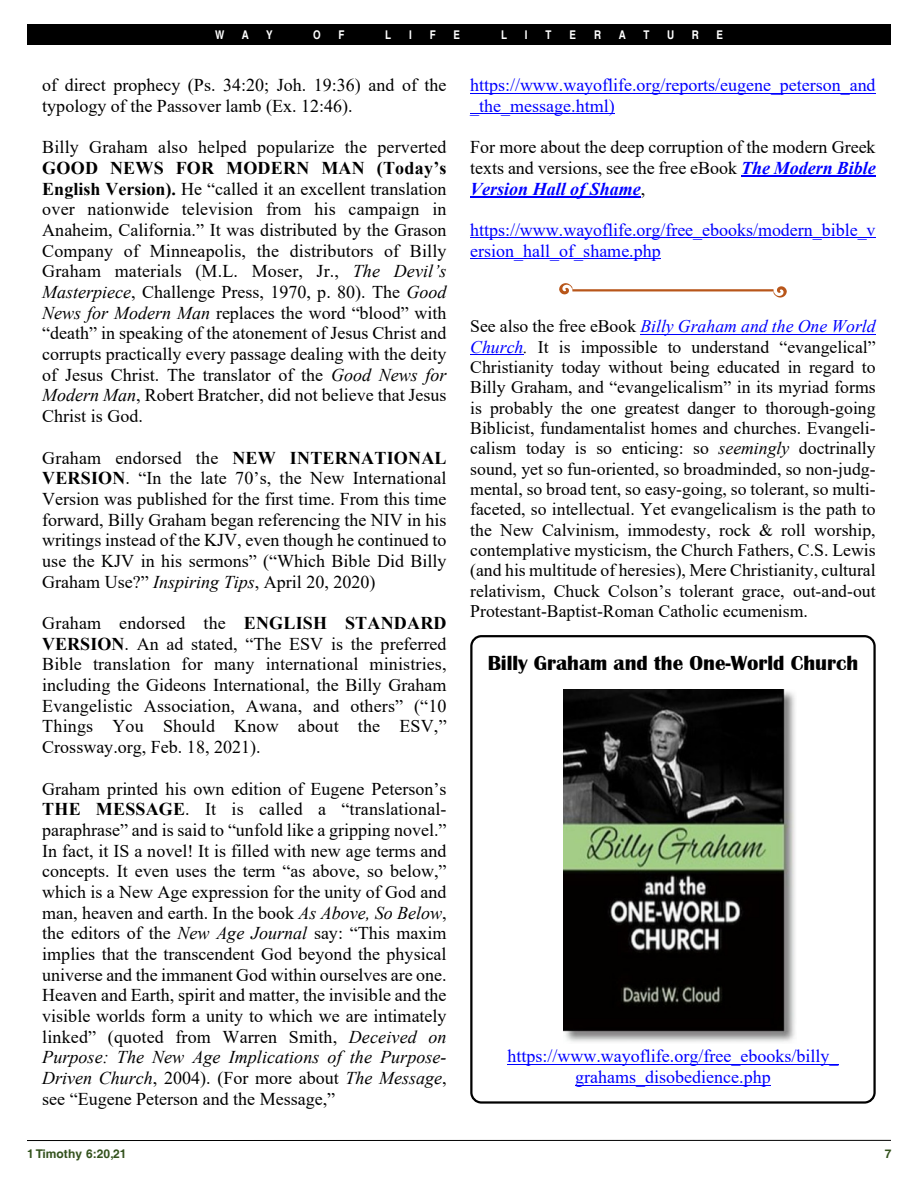
<style>
.page{position:relative;width:918px;height:1188px;background:#fff}
.page>*{position:absolute;margin:0;border:0;box-sizing:border-box;transform-origin:0 0}
.t1{font:700 21px "Britannic";color:#000}
.t2{font:18px/20.7px "Times New Roman";color:#000;text-align:justify}
.t3{font:18px/20.7px "Times New Roman";color:#00f}
.t4{font:17.7px/20.4px "Times New Roman";color:#000;text-align:justify}
.t5{font:700 condensed 12px "Helvetica";color:#fff}
.t6{font:700 12px "Helvetica";letter-spacing:.005em;color:#33521d}
.s1{font-weight:700}
.s2{font-style:italic}
.s3{font-weight:700;font-style:italic;color:#00f}
.s4{font-style:italic;color:#00f}
</style>
<div class="page">
<hr style="left:27px;top:1140px;width:864px;height:1px;background:#000">
<div style="left:27px;top:24px;width:864px;height:21px;background:#000"></div>
<hr style="left:470px;top:93px;width:406px;height:1px;background:#00f">
<hr style="left:470px;top:113px;width:145px;height:1px;background:#00f">
<hr style="left:741px;top:175px;width:135px;height:2px;background:#00f">
<hr style="left:470px;top:196px;width:171px;height:1px;background:#00f">
<hr style="left:470px;top:237px;width:406px;height:1px;background:#00f">
<hr style="left:470px;top:258px;width:191px;height:1px;background:#00f">
<hr style="left:640px;top:334px;width:236px;height:1px;background:#00f">
<hr style="left:470px;top:354px;width:53px;height:1px;background:#00f">
<img style="left:564px;top:690px;width:231px;height:352px">
<hr style="left:507px;top:1064px;width:332px;height:1px;background:#00f">
<hr style="left:575px;top:1085px;width:196px;height:1px;background:#00f">
<div style="left:470px;top:635px;width:406px;height:469px;border:2px solid #000;border-radius:10px"></div>
<hr style="left:572px;top:289px;width:202px;height:2px;background:#b8561a">
<svg style="left:559px;top:283px;width:13px;height:11px"></svg>
<svg style="left:774px;top:286px;width:13px;height:12px"></svg>
<p class="t5" style="left:215px;top:30px;width:11px">W</p>
<p class="t5" style="left:242px;top:30px;width:9px">A</p>
<p class="t5" style="left:266px;top:30px;width:8px">Y</p>
<p class="t5" style="left:313px;top:30px;width:9px">O</p>
<p class="t5" style="left:338px;top:30px;width:8px">F</p>
<p class="t5" style="left:385px;top:30px;width:8px">L</p>
<p class="t5" style="left:409px;top:30px;width:4px">I</p>
<p class="t5" style="left:430px;top:30px;width:8px">F</p>
<p class="t5" style="left:454px;top:30px;width:8px">E</p>
<p class="t5" style="left:501px;top:30px;width:8px">L</p>
<p class="t5" style="left:525px;top:30px;width:4px">I</p>
<p class="t5" style="left:546px;top:30px;width:8px">T</p>
<p class="t5" style="left:569px;top:30px;width:8px">E</p>
<p class="t5" style="left:594px;top:30px;width:9px">R</p>
<p class="t5" style="left:619px;top:30px;width:9px">A</p>
<p class="t5" style="left:643px;top:30px;width:8px">T</p>
<p class="t5" style="left:667px;top:30px;width:9px">U</p>
<p class="t5" style="left:692px;top:30px;width:9px">R</p>
<p class="t5" style="left:717px;top:30px;width:8px">E</p>
<p class="t2" style="left:42px;top:76px;width:406px">of direct prophecy (Ps. 34:20; Joh. 19:36) and of the typology of the Passover lamb (Ex. 12:46).</p>
<p class="t2" style="left:42px;top:139px;width:406px">Billy Graham also helped popularize the perverted</p>
<p class="t2" style="left:42px;top:159px;width:406px"><span class="s1">GOOD NEWS FOR MODERN MAN (Today’s English Version).</span> He “called it an excellent translation over nationwide television from his campaign in Anaheim, California.” It was distributed by the Grason Company of Minneapolis, the distributors of Billy Graham materials (M.L. Moser, Jr., <span class="s2">The Devil’s Masterpiece</span>, Challenge Press, 1970, p. 80). The <span class="s2">Good News for Modern Man</span> replaces the word “blood” with “death” in speaking of the atonement of Jesus Christ and corrupts practically every passage dealing with the deity of Jesus Christ. The translator of the <span class="s2">Good News for Modern Man</span>, Robert Bratcher, did not believe that Jesus Christ is God.</p>
<p class="t2" style="left:42px;top:449px;width:406px">Graham endorsed the <span class="s1">NEW INTERNATIONAL VERSION</span>. “In the late 70’s, the New International Version was published for the first time. From this time forward, Billy Graham began referencing the NIV in his writings instead of the KJV, even though he continued to use the KJV in his sermons” (“Which Bible Did Billy Graham Use?” <span class="s2">Inspiring Tips</span>, April 20, 2020)</p>
<p class="t2" style="left:42px;top:614px;width:406px">Graham endorsed the <span class="s1">ENGLISH STANDARD VERSION</span>. An ad stated, “The ESV is the preferred Bible translation for many international ministries, including the Gideons International, the Billy Graham Evangelistic Association, Awana, and others” (“10<br>Things You Should Know about the ESV,” Crossway.org, Feb. 18, 2021).</p>
<p class="t2" style="left:42px;top:780px;width:406px">Graham printed his own edition of Eugene Peterson’s <span class="s1">THE MESSAGE</span>. It is called a “translational&shy;paraphrase” and is said to “unfold like a gripping novel.” In fact, it IS a novel! It is filled with new age terms and concepts. It even uses the term “as above, so below,” which is a New Age expression for the unity of God and man, heaven and earth. In the book <span class="s2">As Above, So Below</span>, the editors of the <span class="s2">New Age Journal</span> say: “This maxim implies that the transcendent God beyond the physical universe and the immanent God within ourselves are one.<br>Heaven and Earth, spirit and matter, the invisible and the visible worlds form a unity to which we are intimately linked” (quoted from Warren Smith, <span class="s2">Deceived on Purpose: The New Age Implications of the Purpose-Driven Church</span>, 2004). (For more about <span class="s2">The Message</span>, see “Eugene Peterson and the Message,”</p>
<p class="t3" style="left:470px;top:76px;width:407px">https://www.wayoflife.org/reports/eugene_peterson_and _the_message.html)</p>
<p class="t2" style="left:470px;top:139px;width:407px">For more about the deep corruption of the modern Greek texts and versions, see the free eBook <span class="s3">The Modern Bible Version Hall of Shame</span>,</p>
<p class="t3" style="left:470px;top:221px;width:407px">https://www.wayoflife.org/free_ebooks/modern_bible_v ersion_hall_of_shame.php</p>
<p class="t4" style="left:470px;top:318px;width:407px">See also the free eBook <span class="s4">Billy Graham and the One World Church</span><span class="s2">.</span> It is impossible to understand “evangelical” Christianity today without being educated in regard to Billy Graham, and “evangelicalism” in its myriad forms is probably the one greatest danger to thorough-going Biblicist, fundamentalist homes and churches. Evangeli&shy;calism today is so enticing: so <span class="s2">seemingly</span> doctrinally sound, yet so fun-oriented, so broadminded, so non-judg&shy;mental, so broad tent, so easy-going, so tolerant, so multi&shy;faceted, so intellectual. Yet evangelicalism is the path to the New Calvinism, immodesty, rock &amp; roll worship, contemplative mysticism, the Church Fathers, C.S. Lewis (and his multitude of heresies), Mere Christianity, cultural relativism, Chuck Colson’s tolerant grace, out-and-out Protestant-Baptist-Roman Catholic ecumenism.</p>
<p class="t1" style="left:488px;top:656px;width:372px">Billy Graham and the One-World Church</p>
<p class="t3" style="left:507px;top:1048px;width:333px;text-align:center">https://www.wayoflife.org/free_ebooks/billy_ grahams_disobedience.php</p>
<p class="t6" style="left:27px;top:1149px;width:101px">1 Timothy 6:20,21</p>
<p class="t6" style="left:885px;top:1149px;width:8px">7</p>
</div>
